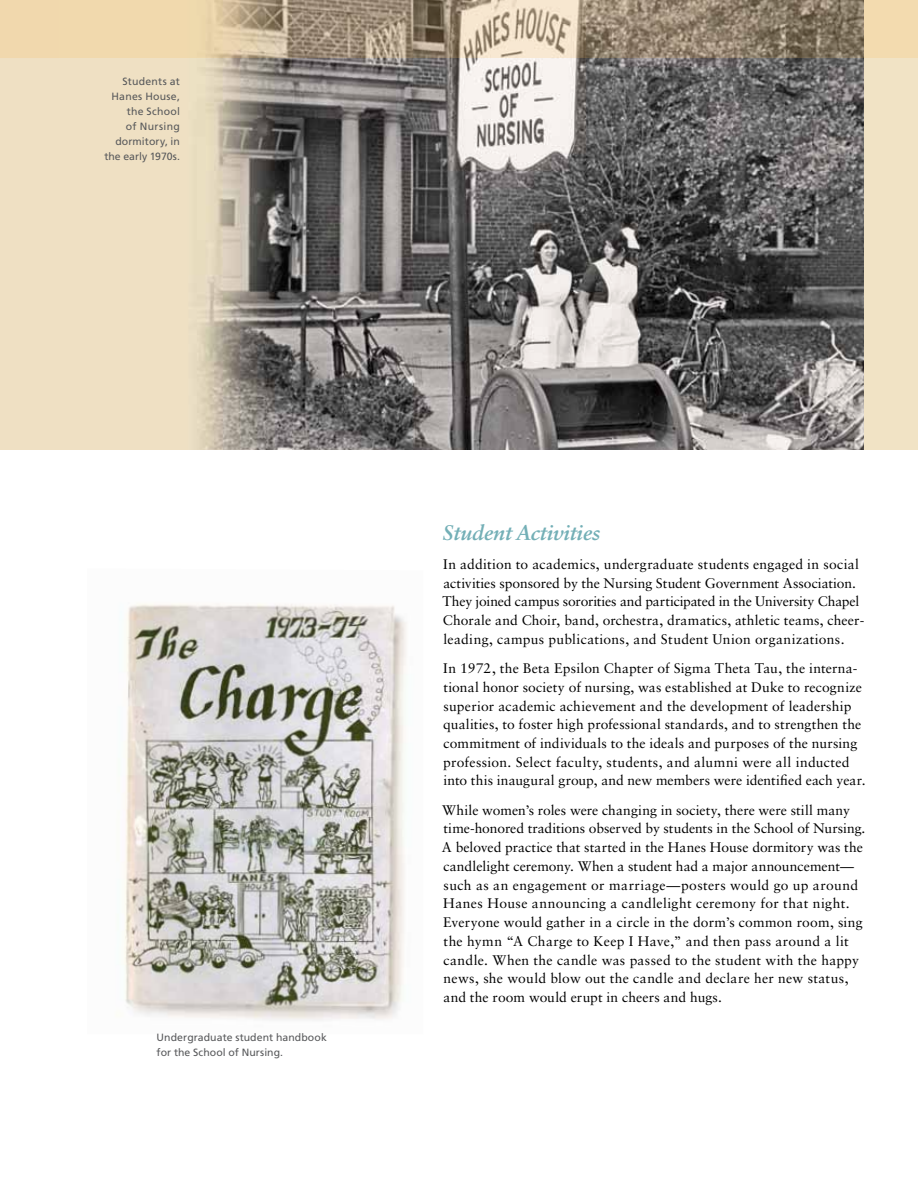
<style>
.page{position:relative;width:918px;height:1188px;background:#fff}
.page>*{position:absolute;margin:0;border:0;box-sizing:border-box;transform-origin:0 0}
.t1{font:italic 700 21px "Sabon LT Std";letter-spacing:-.01em;color:#73afb6}
.t2{font:13.8px/18.8px "Sabon LT Std";letter-spacing:.01em;color:#000}
.t3{font:10.5px/15px "Frutiger";letter-spacing:.01em;color:#58595b}
</style>
<div class="page">
<div style="left:0;top:0;width:918px;height:450px;background:#f1e3c5"></div>
<img style="left:124px;top:603px;width:283px;height:417px">
<img style="left:192px;top:58px;width:672px;height:392px">
<svg style="left:0;top:0;width:918px;height:58px;background:#bba98d"></svg>
<p class="t3" style="left:104px;top:74px;width:77px;text-align:right">Students at<br>Hanes House, the School<br>of N ursing dormitory, in the early 1970s.</p>
<p class="t3" style="left:157px;top:1030px;width:172px">Undergraduate student handbook for the School of N ursing.</p>
<h1 class="t1" style="left:443px;top:519px;width:159px">Student Activities</h1>
<p class="t2" style="left:442px;top:554px;width:423px">In addition to academics, undergraduate students engaged in social activities sponsored by the Nursing Student Government Association.<br>They joined campus sororities and participated in the University Chapel Chorale and Choir, band, orchestra, dramatics, athletic teams, cheer&shy;leading, campus publications, and Student Union organizations.</p>
<p class="t2" style="left:443px;top:659px;width:424px">In 1972, the Beta Epsilon Chapter of Sigma Theta Tau, the interna&shy;tional honor society of nursing, was established at Duke to recognize superior academic achievement and the development of leadership qualities, to foster high professional standards, and to strengthen the commitment of individuals to the ideals and purposes of the nursing profession. Select faculty, students, and alumni were all inducted into this inaugural group, and new members were identified each year.</p>
<p class="t2" style="left:442px;top:800px;width:425px">While women’s roles were changing in society, there were still many time-honored traditions observed by students in the School of Nursing.<br>A beloved practice that started in the Hanes House dormitory was the candlelight ceremony. When a student had a major announcement— such as an engagement or marriage—posters would go up around Hanes House announcing a candlelight ceremony for that night.<br>Everyone would gather in a circle in the dorm’s common room, sing the hymn “A Charge to Keep I Have,” and then pass around a lit candle. When the candle was passed to the student with the happy news, she would blow out the candle and declare her new status, and the room would erupt in cheers and hugs.</p>
</div>
